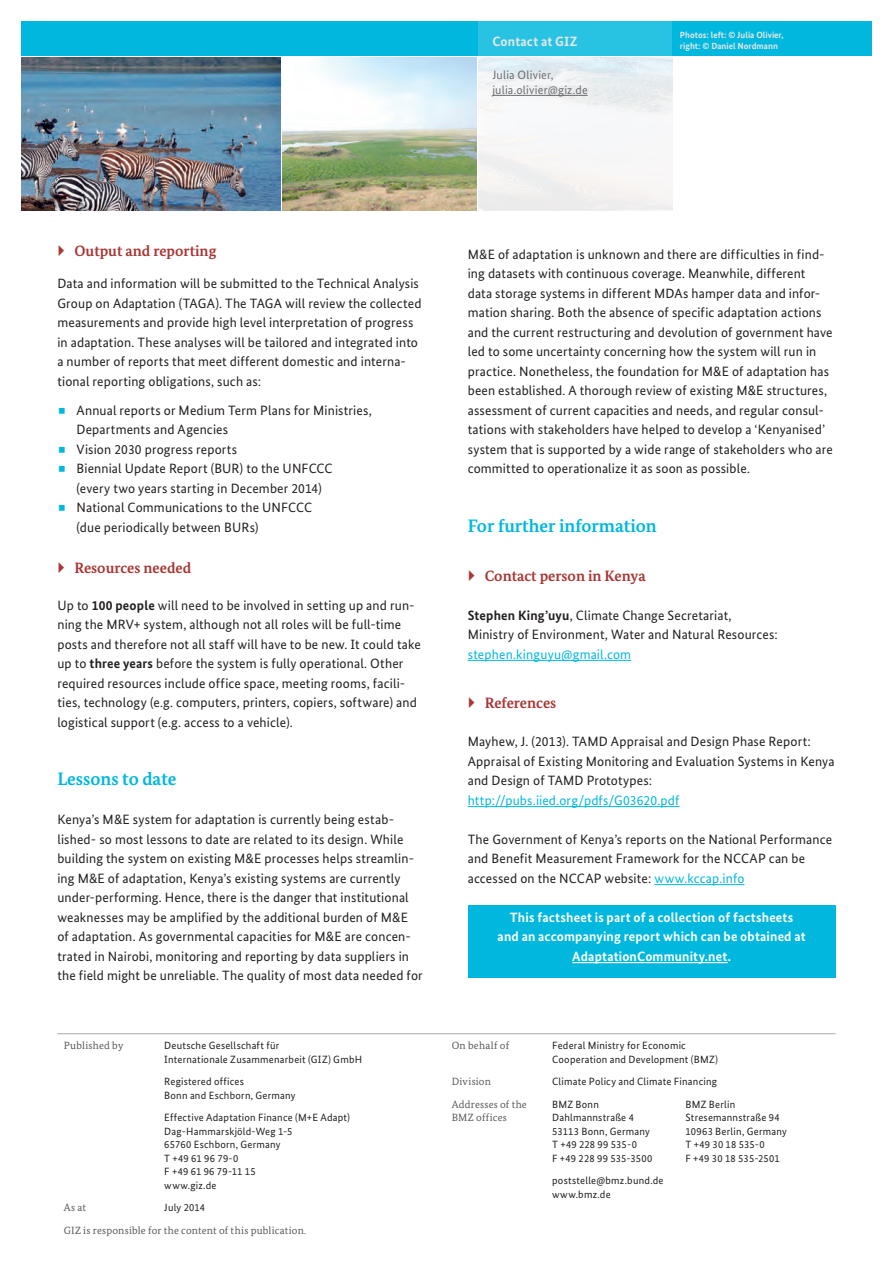
<style>
.page{position:relative;width:893px;height:1263px;background:#fff}
.page>*{position:absolute;margin:0;border:0;box-sizing:border-box;transform-origin:0 0}
.Überschrift1{font:700 18px "Bundes Serif";color:#00b8de}
.t1{font:700 15px "Bundes Serif";color:#a73836}
.Absatz{font:13.5px/19.5px "Bundes Sans";letter-spacing:.01em;color:#231f20}
.t2{font:700 13.5px/19.5px "Bundes Sans";letter-spacing:.01em;color:#fff;text-align:center}
.Kontaktperson_Titel{font:700 13.5px "Bundes Sans";letter-spacing:.01em;color:#e6e7e9}
.Kontaktinformation{font:12px "Bundes Sans";letter-spacing:.015em;color:#6c6d70}
.Imprint{font:10.5px/13.5px "Bundes Sans";letter-spacing:.02em;color:#231f20}
.Imprint-2{font:10.5px "Bundes Serif";letter-spacing:.02em;color:#57585a}
.Fotonachweis{font:700 9px "Bundes Sans";color:#e6e7e9}
.s1{font-weight:700}
.s2{color:#00b8de}
</style>
<div class="page">
<div style="left:21px;top:21px;width:851px;height:34px;background:#00b8de"></div>
<div style="left:478px;top:21px;width:193px;height:34px;background:#28c3e3"></div>
<img style="left:283px;top:57px;width:193px;height:153px">
<img style="left:21px;top:57px;width:260px;height:153px">
<hr style="left:468px;top:660px;width:163px;height:1px;background:#00b8de">
<hr style="left:468px;top:806px;width:212px;height:1px;background:#00b8de">
<hr style="left:654px;top:884px;width:90px;height:1px;background:#00b8de">
<div style="left:468px;top:905px;width:368px;height:72px;background:#00b8de"></div>
<hr style="left:572px;top:962px;width:156px;height:1px;background:#fff">
<hr style="left:57px;top:1033px;width:779px;height:1px;background:#aaabaf">
<hr style="left:492px;top:95px;width:96px;height:1px;background:#6c6d70">
<p class="Kontaktperson_Titel" style="left:492px;top:33px;width:87px">Contact at GIZ</p>
<p class="Kontaktinformation" style="left:492px;top:67px;width:63px">Julia Olivier,</p>
<p class="Kontaktinformation" style="left:492px;top:82px;width:97px">julia.olivier@giz.de</p>
<p class="Fotonachweis" style="left:680px;top:30px;width:105px">Photos: left: © Julia Olivier,</p>
<p class="Fotonachweis" style="left:680px;top:40px;width:99px">right: © Daniel Nordmann</p>
<p class="t1" style="left:74px;top:242px;width:143px">Output and reporting</p>
<p class="Absatz" style="left:57px;top:273px;width:366px">Data and information will be submitted to the Technical Analysis Group on Adaptation (TAGA). The TAGA will review the collected measurements and provide high level interpretation of progress in adaptation. These analyses will be tailored and integrated into a number of reports that meet different domestic and interna&shy;tional reporting obligations, such as:</p>
<p class="Absatz" style="left:77px;top:400px;width:297px">Annual reports or Medium Term Plans for Ministries,<br>Departments and Agencies</p>
<p class="Absatz" style="left:77px;top:439px;width:162px">Vision 2030 progress reports</p>
<p class="Absatz" style="left:77px;top:459px;width:257px">Biennial Update Report (BUR) to the UNFCCC (every two years starting in December 2014)</p>
<p class="Absatz" style="left:77px;top:498px;width:237px">National Communications to the UNFCCC (due periodically between BURs)</p>
<p class="t1" style="left:74px;top:559px;width:118px">Resources needed</p>
<p class="Absatz" style="left:57px;top:595px;width:365px">Up to <span class="s1">100 people</span> will need to be involved in setting up and run&shy;ning the MRV+ system, although not all roles will be full-time posts and therefore not all staff will have to be new. It could take up to <span class="s1">three years</span> before the system is fully operational. Other required resources include office space, meeting rooms, facili&shy;ties, technology (e.g. computers, printers, copiers, software) and logistical support (e.g. access to a vehicle).</p>
<p class="Überschrift1" style="left:57px;top:768px;width:121px">Lessons to date</p>
<p class="Absatz" style="left:57px;top:810px;width:367px">Kenya’s M&amp;E system for adaptation is currently being estab&shy;lished- so most lessons to date are related to its design. While building the system on existing M&amp;E processes helps streamlin&shy;ing M&amp;E of adaptation, Kenya’s existing systems are currently under-performing. Hence, there is the danger that institutional weaknesses may be amplified by the additional burden of M&amp;E of adaptation. As governmental capacities for M&amp;E are concen&shy;trated in Nairobi, monitoring and reporting by data suppliers in the field might be unreliable. The quality of most data needed for</p>
<p class="Imprint-2" style="left:64px;top:1039px;width:61px">Published by</p>
<p class="Imprint" style="left:164px;top:1039px;width:199px">Deutsche Gesellschaft für<br>Internationale Zusammenarbeit (GIZ) GmbH</p>
<p class="Imprint" style="left:164px;top:1075px;width:133px">Registered offices<br>Bonn and Eschborn, Germany</p>
<p class="Imprint" style="left:164px;top:1111px;width:187px">Effective Adaptation Finance (M+E Adapt)<br>Dag-Hammarskjöld-Weg 1-5<br>65760 Eschborn, Germany<br>T +49 61 96 79-0<br>F +49 61 96 79-11 15<br>www.giz.de</p>
<p class="Imprint-2" style="left:64px;top:1201px;width:24px">As at</p>
<p class="Imprint" style="left:164px;top:1201px;width:42px">July 2014</p>
<p class="Imprint-2" style="left:64px;top:1224px;width:244px">GIZ is responsible for the content of this publication.</p>
<p class="Absatz" style="left:468px;top:244px;width:367px">M&amp;E of adaptation is unknown and there are difficulties in find&shy;ing datasets with continuous coverage. Meanwhile, different data storage systems in different MDAs hamper data and infor&shy;mation sharing. Both the absence of specific adaptation actions and the current restructuring and devolution of government have led to some uncertainty concerning how the system will run in practice. Nonetheless, the foundation for M&amp;E of adaptation has been established. A thorough review of existing M&amp;E structures, assessment of current capacities and needs, and regular consul&shy;tations with stakeholders have helped to develop a ‘Kenyanised’ system that is supported by a wide range of stakeholders who are committed to operationalize it as soon as possible.</p>
<p class="Überschrift1" style="left:468px;top:515px;width:190px">For further information</p>
<p class="t1" style="left:485px;top:567px;width:162px">Contact person in Kenya</p>
<p class="Absatz" style="left:468px;top:605px;width:312px"><span class="s1">Stephen King’uyu</span>, Climate Change Secretariat,<br>Ministry of Environment, Water and Natural Resources: <span class="s2">stephen.kinguyu@gmail.com</span></p>
<p class="t1" style="left:485px;top:694px;width:73px">References</p>
<p class="Absatz" style="left:468px;top:732px;width:368px">Mayhew, J. (2013). TAMD Appraisal and Design Phase Report:<br>Appraisal of Existing Monitoring and Evaluation Systems in Kenya and Design of TAMD Prototypes: <span class="s2">http://pubs.iied.org/pdfs/G03620.pdf</span></p>
<p class="Absatz" style="left:468px;top:829px;width:366px">The Government of Kenya’s reports on the National Performance and Benefit Measurement Framework for the NCCAP can be accessed on the NCCAP website: <span class="s2">www.kccap.info</span></p>
<p class="t2" style="left:498px;top:907px;width:310px">This factsheet is part of a collection of factsheets<br>and an accompanying report which can be obtained at<br>AdaptationCommunity.net.</p>
<p class="Imprint-2" style="left:452px;top:1039px;width:59px">On behalf of</p>
<p class="Imprint" style="left:552px;top:1039px;width:167px">Federal Ministry for Economic<br>Cooperation and Development (BMZ)</p>
<p class="Imprint-2" style="left:452px;top:1075px;width:41px">Division</p>
<p class="Imprint" style="left:552px;top:1075px;width:166px">Climate Policy and Climate Financing</p>
<p class="Imprint-2" style="left:452px;top:1098px;width:77px">Addresses of the</p>
<p class="Imprint" style="left:552px;top:1097px;width:48px">BMZ Bonn</p>
<p class="Imprint" style="left:685px;top:1097px;width:51px">BMZ Berlin</p>
<p class="Imprint-2" style="left:452px;top:1111px;width:57px">BMZ offices</p>
<p class="Imprint" style="left:552px;top:1111px;width:83px">Dahlmannstraße 4</p>
<p class="Imprint" style="left:685px;top:1111px;width:96px">Stresemannstraße 94</p>
<p class="Imprint" style="left:552px;top:1124px;width:99px">53113 Bonn, Germany</p>
<p class="Imprint" style="left:685px;top:1124px;width:103px">10963 Berlin, Germany</p>
<p class="Imprint" style="left:552px;top:1138px;width:86px">T +49 228 99 535-0</p>
<p class="Imprint" style="left:685px;top:1138px;width:81px">T +49 30 18 535-0</p>
<p class="Imprint" style="left:552px;top:1151px;width:102px">F +49 228 99 535-3500</p>
<p class="Imprint" style="left:685px;top:1151px;width:96px">F +49 30 18 535-2501</p>
<p class="Imprint" style="left:552px;top:1174px;width:113px">poststelle@bmz.bund.de www.bmz.de</p>
</div>
